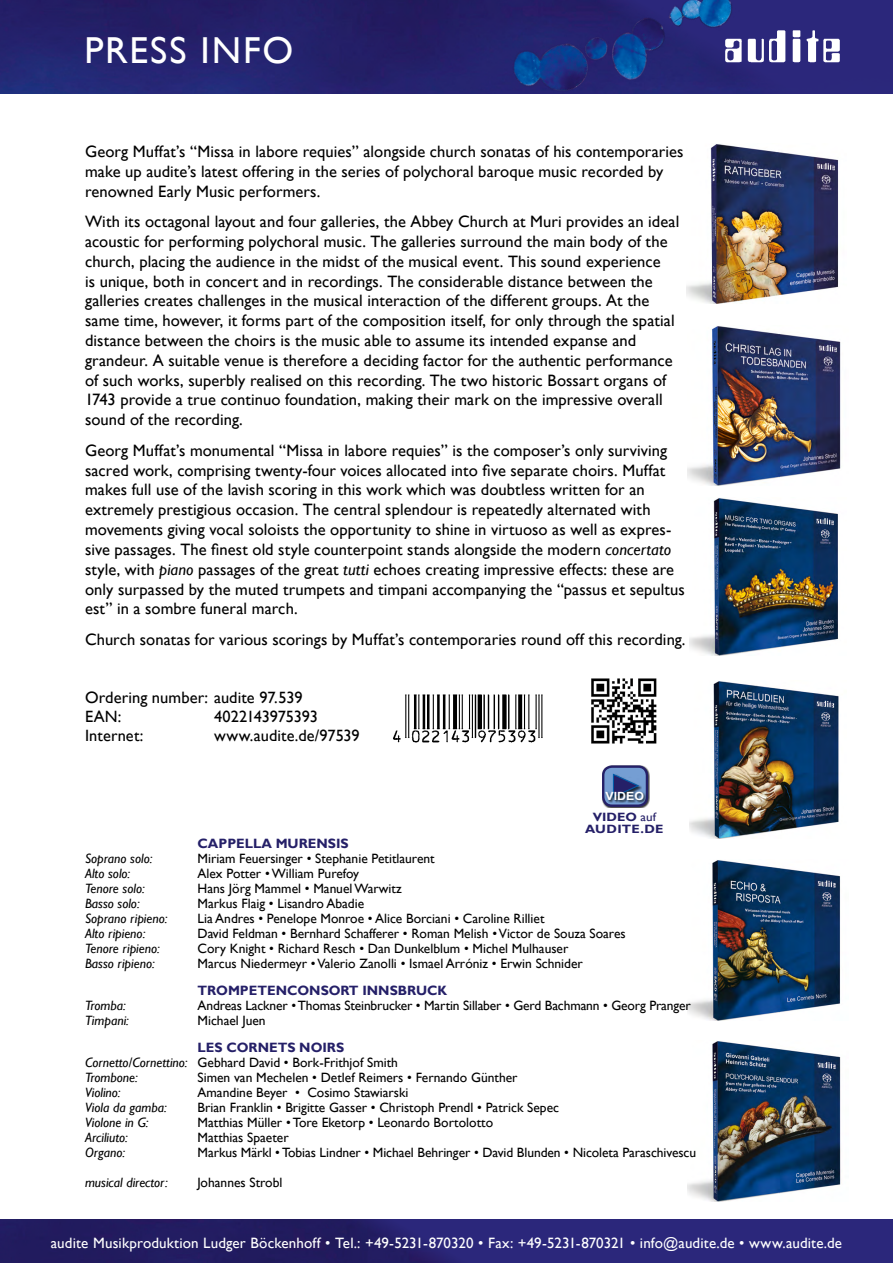
<style>
.page{position:relative;width:893px;height:1263px;background:#fff}
.page>*{position:absolute;margin:0;border:0;box-sizing:border-box;transform-origin:0 0}
.t1{font:37.5px "Gill Sans";letter-spacing:.05em;color:#fff}
.t2{font:16.5px/19.8px "Gill Sans";letter-spacing:.005em;color:#000}
.t3{font:16.35px "Gill Sans";letter-spacing:.005em;color:#000}
.t4{font:15px "Gill Sans";letter-spacing:.005em;color:#fff}
.gill_sans_MT_8_5pt_d{font:13.5px "Gill Sans";color:#000}
.gill_sans_MT_8_5pt_d-2{font:italic 13.5px "Gill Sans";color:#000}
.gill_sans_MT_8_5pt_d-3{font:700 13.5px "Gill Sans";color:#252068}
.t5{font:700 12px "Gill Sans";letter-spacing:.005em;color:#252068;scale:1.09 1}
.t6{font:700 11.25px "Arial";color:#fff;scale:1.09 1}
.s1{font-style:italic}
.s2{font-size:16.35px}
.s3{font-weight:400}
</style>
<div class="page">
<img style="left:591px;top:678px;width:65px;height:66px">
<img style="left:0;top:1219px;width:893px;height:44px">
<img style="left:393px;top:694px;width:150px;height:49px">
<img style="left:689px;top:498px;width:149px;height:158px">
<img style="left:688px;top:326px;width:153px;height:159px">
<img style="left:687px;top:144px;width:152px;height:160px">
<img style="left:689px;top:681px;width:150px;height:157px">
<img style="left:688px;top:860px;width:153px;height:160px">
<img style="left:688px;top:1041px;width:153px;height:160px">
<div style="left:602px;top:765px;width:47px;height:43px;background:#000;opacity:.75"></div>
<div style="left:603px;top:767px;width:44px;height:39px;background:#759ed3;border-radius:9px"></div>
<div style="left:602px;top:765px;width:46px;height:42px;border:2px solid #252068;border-radius:9px"></div>
<div style="left:613px;top:774px;width:29px;height:27px;background:#000;opacity:.75"></div>
<svg style="left:612px;top:773px;width:29px;height:18px"></svg>
<div style="left:605px;top:791px;width:41px;height:12px;background:#000;opacity:.75"></div>
<img style="left:0;top:0;width:893px;height:94px">
<img style="left:469px;top:0;width:333px;height:94px">
<img style="left:724px;top:17px;width:117px;height:51px">
<p class="t1" style="left:84px;top:28px;width:210px">PRESS INFO</p>
<p class="t2" style="left:85px;top:142px;width:600px">Georg Muffat’s “Missa in labore requies” alongside church sonatas of his contemporaries make up audite’s latest offering in the series of polychoral baroque music recorded by renowned Early Music performers.</p>
<p class="t2" style="left:85px;top:212px;width:596px">With its octagonal layout and four galleries, the Abbey Church at Muri provides an ideal acoustic for performing polychoral music. The galleries surround the main body of the church, placing the audience in the midst of the musical event. This sound experience<br>is unique, both in concert and in recordings. The considerable distance between the galleries creates challenges in the musical interaction of the different groups. At the same time, however, it forms part of the composition itself, for only through the spatial distance between the choirs is the music able to assume its intended expanse and grandeur. A suitable venue is therefore a deciding factor for the authentic performance of such works, superbly realised on this recording. The two historic Bossart organs of 1743 provide a true continuo foundation, making their mark on the impressive overall sound of the recording.</p>
<p class="t2" style="left:85px;top:441px;width:601px">Georg Muffat’s monumental “Missa in labore requies” is the composer’s only surviving sacred work, comprising twenty-four voices allocated into five separate choirs. Muffat makes full use of the lavish scoring in this work which was doubtless written for an extremely prestigious occasion. The central splendour is repeatedly alternated with movements giving vocal soloists the opportunity to shine in virtuoso as well as expres&shy;sive passages. The finest old style counterpoint stands alongside the modern <span class="s1">concertato </span>style, with <span class="s1">piano</span> passages of the great <span class="s1">tutti</span> echoes creating impressive effects: these are only surpassed by the muted trumpets and timpani accompanying the “passus et sepultus est” in a sombre funeral march.</p>
<p class="t2" style="left:85px;top:630px;width:602px">Church sonatas for various scorings by Muffat’s contemporaries round off this recording.</p>
<p class="t2" style="left:85px;top:688px;width:219px">Ordering number: <span class="s2">audite 97.539</span></p>
<p class="t3" style="left:85px;top:707px;width:38px">EAN:</p>
<p class="t3" style="left:214px;top:707px;width:105px">4022143975393</p>
<p class="t3" style="left:85px;top:726px;width:60px">Internet:</p>
<p class="t3" style="left:214px;top:726px;width:147px">www.audite.de/97539</p>
<p class="gill_sans_MT_8_5pt_d-3" style="left:198px;top:835px;width:153px">CAPPELLA MURENSIS</p>
<p class="t6" style="left:606px;top:789px;width:37px">VIDEO</p>
<p class="t5" style="left:593px;top:810px;width:59px">VIDEO <span class="s3">auf</span></p>
<p class="t5" style="left:585px;top:822px;width:73px">AUDITE.DE</p>
<p class="gill_sans_MT_8_5pt_d-2" style="left:85px;top:850px;width:69px">Soprano solo:</p>
<p class="gill_sans_MT_8_5pt_d" style="left:198px;top:850px;width:239px">Miriam Feuersinger • Stephanie Petitlaurent</p>
<p class="gill_sans_MT_8_5pt_d-2" style="left:85px;top:865px;width:47px">Alto solo:</p>
<p class="gill_sans_MT_8_5pt_d" style="left:198px;top:865px;width:163px">Alex Potter • William Purefoy</p>
<p class="gill_sans_MT_8_5pt_d-2" style="left:85px;top:880px;width:61px">Tenore solo:</p>
<p class="gill_sans_MT_8_5pt_d" style="left:198px;top:880px;width:206px">Hans Jörg Mammel • Manuel Warwitz</p>
<p class="gill_sans_MT_8_5pt_d-2" style="left:85px;top:895px;width:56px">Basso solo:</p>
<p class="gill_sans_MT_8_5pt_d" style="left:198px;top:895px;width:168px">Markus Flaig • Lisandro Abadie</p>
<p class="gill_sans_MT_8_5pt_d-2" style="left:85px;top:910px;width:84px">Soprano ripieno:</p>
<p class="gill_sans_MT_8_5pt_d" style="left:198px;top:910px;width:348px">Lia Andres • Penelope Monroe • Alice Borciani • Caroline Rilliet</p>
<p class="gill_sans_MT_8_5pt_d-2" style="left:85px;top:925px;width:62px">Alto ripieno:</p>
<p class="gill_sans_MT_8_5pt_d" style="left:198px;top:925px;width:430px">David Feldman • Bernhard Schafferer • Roman Melish • Victor de Souza Soares</p>
<p class="gill_sans_MT_8_5pt_d-2" style="left:85px;top:940px;width:76px">Tenore ripieno:</p>
<p class="gill_sans_MT_8_5pt_d" style="left:198px;top:940px;width:372px">Cory Knight • Richard Resch • Dan Dunkelblum • Michel Mulhauser</p>
<p class="gill_sans_MT_8_5pt_d-2" style="left:85px;top:955px;width:71px">Basso ripieno:</p>
<p class="gill_sans_MT_8_5pt_d" style="left:198px;top:955px;width:387px">Marcus Niedermeyr • Valerio Zanolli • Ismael Arróniz • Erwin Schnider</p>
<p class="gill_sans_MT_8_5pt_d-3" style="left:198px;top:982px;width:251px">TROMPETENCONSORT INNSBRUCK</p>
<p class="gill_sans_MT_8_5pt_d-2" style="left:85px;top:997px;width:42px">Tromba:</p>
<p class="gill_sans_MT_8_5pt_d" style="left:198px;top:997px;width:495px">Andreas Lackner • Thomas Steinbrucker • Martin Sillaber • Gerd Bachmann • Georg Pranger</p>
<p class="gill_sans_MT_8_5pt_d-2" style="left:85px;top:1012px;width:45px">Timpani:</p>
<p class="gill_sans_MT_8_5pt_d" style="left:198px;top:1012px;width:70px">Michael Juen</p>
<p class="gill_sans_MT_8_5pt_d-3" style="left:198px;top:1039px;width:148px">LES CORNETS NOIRS</p>
<p class="gill_sans_MT_8_5pt_d" style="left:85px;top:1054px;width:314px"><span class="s1">Cornetto/Cornettino:</span> Gebhard David • Bork-Frithjof Smith</p>
<p class="gill_sans_MT_8_5pt_d-2" style="left:85px;top:1069px;width:54px">Trombone:</p>
<p class="gill_sans_MT_8_5pt_d" style="left:198px;top:1069px;width:322px">Simen van Mechelen • Detlef Reimers • Fernando Günther</p>
<p class="gill_sans_MT_8_5pt_d-2" style="left:85px;top:1084px;width:37px">Violino:</p>
<p class="gill_sans_MT_8_5pt_d" style="left:198px;top:1084px;width:212px">Amandine Beyer • Cosimo Stawiarski</p>
<p class="gill_sans_MT_8_5pt_d-2" style="left:85px;top:1099px;width:83px">Viola da gamba:</p>
<p class="gill_sans_MT_8_5pt_d" style="left:198px;top:1099px;width:363px">Brian Franklin • Brigitte Gasser • Christoph Prendl • Patrick Sepec</p>
<p class="gill_sans_MT_8_5pt_d-2" style="left:85px;top:1114px;width:65px">Violone in G:</p>
<p class="gill_sans_MT_8_5pt_d" style="left:198px;top:1114px;width:297px">Matthias Müller • Tore Eketorp • Leonardo Bortolotto</p>
<p class="gill_sans_MT_8_5pt_d-2" style="left:85px;top:1129px;width:44px">Arciliuto:</p>
<p class="gill_sans_MT_8_5pt_d" style="left:198px;top:1129px;width:93px">Matthias Spaeter</p>
<p class="gill_sans_MT_8_5pt_d-2" style="left:85px;top:1144px;width:42px">Organo:</p>
<p class="gill_sans_MT_8_5pt_d" style="left:198px;top:1144px;width:500px">Markus Märkl • Tobias Lindner • Michael Behringer • David Blunden • Nicoleta Paraschivescu</p>
<p class="gill_sans_MT_8_5pt_d-2" style="left:85px;top:1174px;width:84px">musical director:</p>
<p class="gill_sans_MT_8_5pt_d" style="left:198px;top:1174px;width:86px">Johannes Strobl</p>
<p class="t4" style="left:51px;top:1234px;width:793px">audite Musikproduktion Ludger Böckenhoff • Tel.: +49-5231-870320 • Fax: +49-5231-870321 • info@audite.de • www.audite.de</p>
</div>
